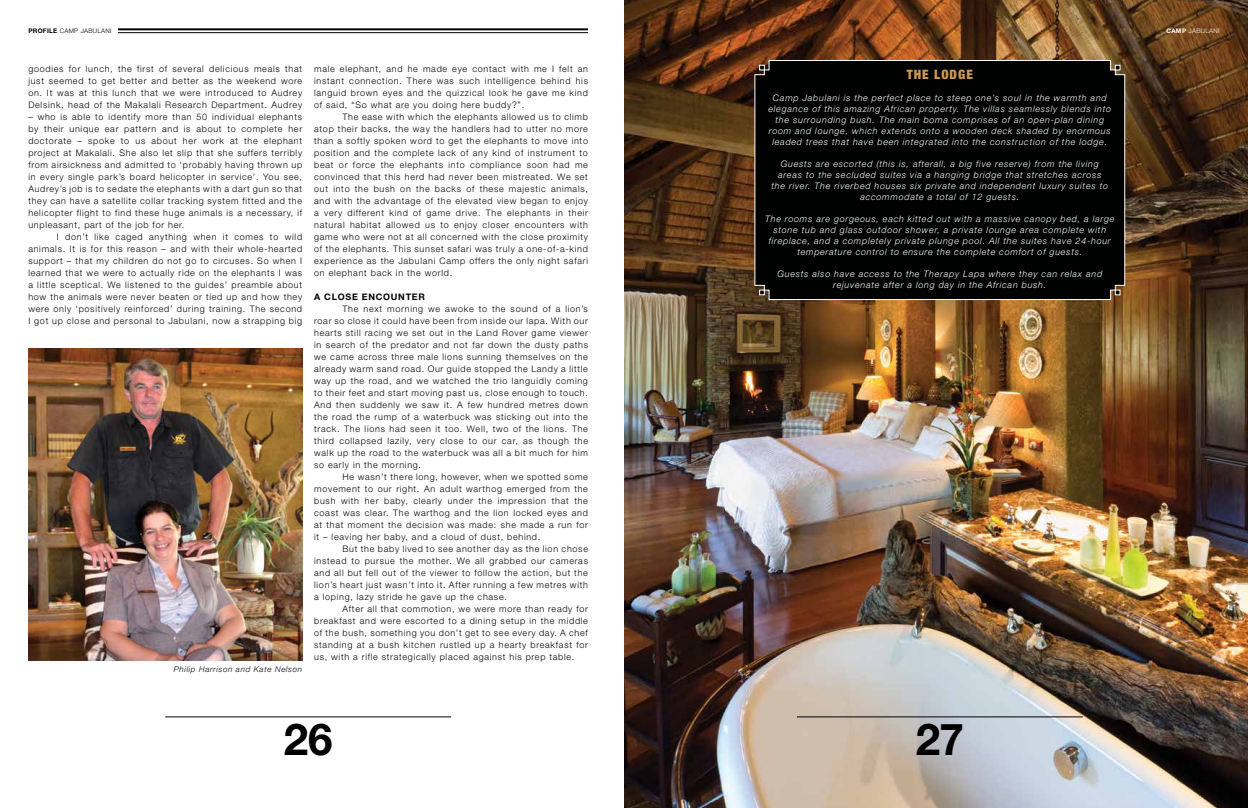
<style>
.page{position:relative;width:1248px;height:808px;background:#fff}
.page>*{position:absolute;margin:0;border:0;box-sizing:border-box;transform-origin:0 0}
.t1{font:700 44px "Helvetica Neue LT Pro";color:#000}
.t2{font:900 condensed 13px "Helvetica Neue LT Pro";letter-spacing:.08em;color:#cf984b}
.t3{font:300 9px/12px "Helvetica Neue LT Pro";letter-spacing:.08em;color:#000;text-align:justify}
.t4{font:italic 300 9px/11px "Helvetica Neue LT Pro";letter-spacing:.08em;color:#fff;text-align:center}
.t5{font:700 9px "Helvetica Neue LT Pro";letter-spacing:.08em;color:#000}
.t6{font:italic 300 8px "Helvetica Neue LT Pro";letter-spacing:.08em;color:#000}
.t7{font:300 6.3px "Helvetica Neue LT Pro";letter-spacing:.05em;color:#000}
.t8{font:300 6.3px "Helvetica Neue LT Pro";letter-spacing:.05em;color:#fff}
.s1{font-weight:700}
</style>
<div class="page">
<hr style="left:28px;top:32px;width:560px;height:1px;background:#000">
<hr style="left:28px;top:28px;width:560px;height:2px;background:#000">
<hr style="left:165px;top:717px;width:286px;height:1px;background:#000">
<div style="left:28px;top:28px;width:89px;height:10px;background:#fff"></div>
<img style="left:28px;top:348px;width:274px;height:312px">
<img style="left:624px;top:0;width:623px;height:808px">
<div style="left:753px;top:59px;width:372px;height:241px;background:#000101"></div>
<hr style="left:796px;top:717px;width:286px;height:1px;background:#000">
<p class="t7" style="left:28px;top:27px;width:85px"><span class="s1">PROFILE</span> CAMP JABULANI</p>
<p class="t3" style="left:28px;top:63px;width:275px">goodies for lunch, the first of several delicious meals that just seemed to get better and better as the weekend wore on. It was at this lunch that we were introduced to Audrey Delsink, head of the Makalali Research Department. Audrey</p>
<p class="t3" style="left:28px;top:111px;width:275px">– who is able to identify more than 50 individual elephants by their unique ear pattern and is about to complete her doctorate – spoke to us about her work at the elephant project at Makalali. She also let slip that she suffers terribly from airsickness and admitted to ‘probably having thrown up in every single park’s board helicopter in service’. You see, Audrey’s job is to sedate the elephants with a dart gun so that they can have a satellite collar tracking system fitted and the helicopter flight to find these huge animals is a necessary, if unpleasant, part of the job for her.</p>
<p class="t3" style="left:28px;top:231px;width:275px;text-indent:28px">I don’t like caged anything when it comes to wild animals. It is for this reason – and with their whole-hearted support – that my children do not go to circuses. So when I learned that we were to actually ride on the elephants I was a little sceptical. We listened to the guides’ preamble about how the animals were never beaten or tied up and how they were only ‘positively reinforced’ during training. The second I got up close and personal to Jabulani, now a strapping big</p>
<p class="t6" style="left:174px;top:664px;width:130px">Philip Harrison and Kate Nelson</p>
<p class="t3" style="left:314px;top:63px;width:275px">male elephant, and he made eye contact with me I felt an instant connection. There was such intelligence behind his languid brown eyes and the quizzical look he gave me kind of said, “So what are you doing here buddy?”.</p>
<p class="t3" style="left:314px;top:111px;width:275px;text-indent:28px">The ease with which the elephants allowed us to climb atop their backs, the way the handlers had to utter no more than a softly spoken word to get the elephants to move into position and the complete lack of any kind of instrument to beat or force the elephants into compliance soon had me convinced that this herd had never been mistreated. We set out into the bush on the backs of these majestic animals, and with the advantage of the elevated view began to enjoy a very different kind of game drive. The elephants in their natural habitat allowed us to enjoy closer encounters with game who were not at all concerned with the close proximity of the elephants. This sunset safari was truly a one-of-a-kind experience as the Jabulani Camp offers the only night safari on elephant back in the world.</p>
<p class="t5" style="left:314px;top:291px;width:112px">A CLOSE ENCOUNTER</p>
<p class="t3" style="left:314px;top:302px;width:275px;text-indent:28px">The next morning we awoke to the sound of a lion’s roar so close it could have been from inside our lapa. With our hearts still racing we set out in the Land Rover game viewer in search of the predator and not far down the dusty paths we came across three male lions sunning themselves on the already warm sand road. Our guide stopped the Landy a little way up the road, and we watched the trio languidly coming to their feet and start moving past us, close enough to touch.<br>And then suddenly we saw it. A few hundred metres down the road the rump of a waterbuck was sticking out into the track. The lions had seen it too. Well, two of the lions. The third collapsed lazily, very close to our car, as though the walk up the road to the waterbuck was all a bit much for him so early in the morning.</p>
<p class="t3" style="left:314px;top:470px;width:275px;text-indent:28px">He wasn’t there long, however, when we spotted some movement to our right. An adult warthog emerged from the bush with her baby, clearly under the impression that the coast was clear. The warthog and the lion locked eyes and at that moment the decision was made: she made a run for it – leaving her baby, and a cloud of dust, behind.</p>
<p class="t3" style="left:314px;top:542px;width:275px;text-indent:28px">But the baby lived to see another day as the lion chose instead to pursue the mother. We all grabbed our cameras and all but fell out of the viewer to follow the action, but the lion’s heart just wasn’t into it. After running a few metres with a loping, lazy stride he gave up the chase.</p>
<p class="t3" style="left:314px;top:602px;width:275px;text-indent:28px">After all that commotion, we were more than ready for breakfast and were escorted to a dining setup in the middle of the bush, something you don’t get to see every day. A chef standing at a bush kitchen rustled up a hearty breakfast for us, with a rifle strategically placed against his prep table.</p>
<h1 class="t1" style="left:284px;top:712px;width:50px">26</h1>
<h2 class="t2" style="left:906px;top:66px;width:68px">THE LODGE</h2>
<p class="t4" style="left:768px;top:92px;width:344px">Camp Jabulani is the perfect place to steep one’s soul in the warmth and elegance of this amazing African property. The villas seamlessly blends into the surrounding bush. The main boma comprises of an open-plan dining room and lounge, which extends onto a wooden deck shaded by enormous leaded trees that have been integrated into the construction of the lodge.</p>
<p class="t4" style="left:771px;top:158px;width:338px">Guests are escorted (this is, afterall, a big five reserve) from the living areas to the secluded suites via a hanging bridge that stretches across the river. The riverbed houses six private and independent luxury suites to accommodate a total of 12 guests.</p>
<p class="t4" style="left:765px;top:213px;width:351px">The rooms are gorgeous, each kitted out with a massive canopy bed, a large stone tub and glass outdoor shower, a private lounge area complete with fireplace, and a completely private plunge pool. All the suites have 24-hour temperature control to ensure the complete comfort of guests.</p>
<p class="t4" style="left:777px;top:268px;width:326px">Guests also have access to the Therapy Lapa where they can relax and rejuvenate after a long day in the African bush.</p>
<p class="t8" style="left:1166px;top:27px;width:55px"><span class="s1">CAMP</span> JABULANI</p>
<h1 class="t1" style="left:915px;top:712px;width:50px">27</h1>
</div>
